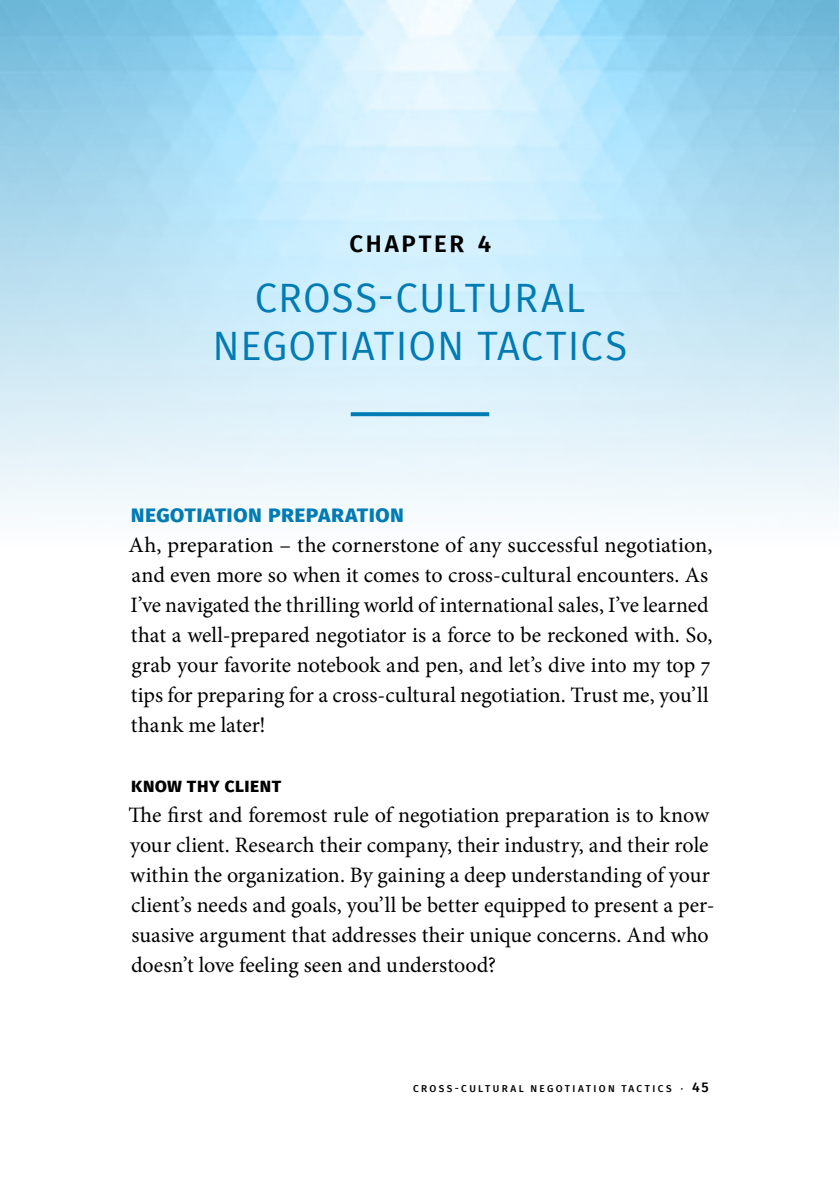
<style>
.page{position:relative;width:840px;height:1191px;background:#fff}
.page>*{position:absolute;margin:0;border:0;box-sizing:border-box;transform-origin:0 0}
.t1{font:40px/48px "Fira Sans";letter-spacing:.03em;color:#007bb3;text-align:center}
.t2{font:700 24px "Fira Sans";letter-spacing:-.005em;color:#007bb3}
.t3{font:600 24px "Fira Sans";letter-spacing:.115em;color:#000}
.t4{font:22px/30px "Minion Pro";letter-spacing:-.005em;color:#000}
.t5{font:700 20px "Fira Sans";letter-spacing:.005em;color:#000}
.t6{font:500 10px "Fira Sans";letter-spacing:.235em;color:#000}
.s1{font-size:14px}
</style>
<div class="page">
<img style="left:0;top:0;width:839px;height:512px">
<svg style="left:350px;top:412px;width:139px;height:4px"></svg>
<p class="t3" style="left:349px;top:224px;width:143px">CHAPTER 4</p>
<h1 class="t1" style="left:212px;top:273px;width:416px">CROSS-CULTURAL<br>N EGOTIATION TACTICS</h1>
<p class="t2" style="left:130px;top:493px;width:275px">Negotiation Preparation</p>
<p class="t4" style="left:128px;top:530px;width:585px">Ah, preparation – the cornerstone of any successful negotiation, and even more so when it comes to cross-cultural encounters. As I’ve navigated the thrilling world of international sales, I’ve learned that a well-prepared negotiator is a force to be reckoned with. So, grab your favorite notebook and pen, and let’s dive into my top 7 tips for preparing for a cross-cultural negotiation. Trust me, you’ll thank me later!</p>
<p class="t5" style="left:131px;top:768px;width:152px">Know thy client</p>
<p class="t4" style="left:128px;top:800px;width:587px">The first and foremost rule of negotiation preparation is to know your client. Research their company, their industry, and their role within the organization. By gaining a deep understanding of your client’s needs and goals, you’ll be better equipped to present a per&shy;suasive argument that addresses their unique concerns. And who doesn’t love feeling seen and understood?</p>
<p class="t6" style="left:413px;top:1081px;width:297px">CROSS-CULTURAL N EGOTIATION TAC TIC S · <span class="s1">45</span></p>
</div>
